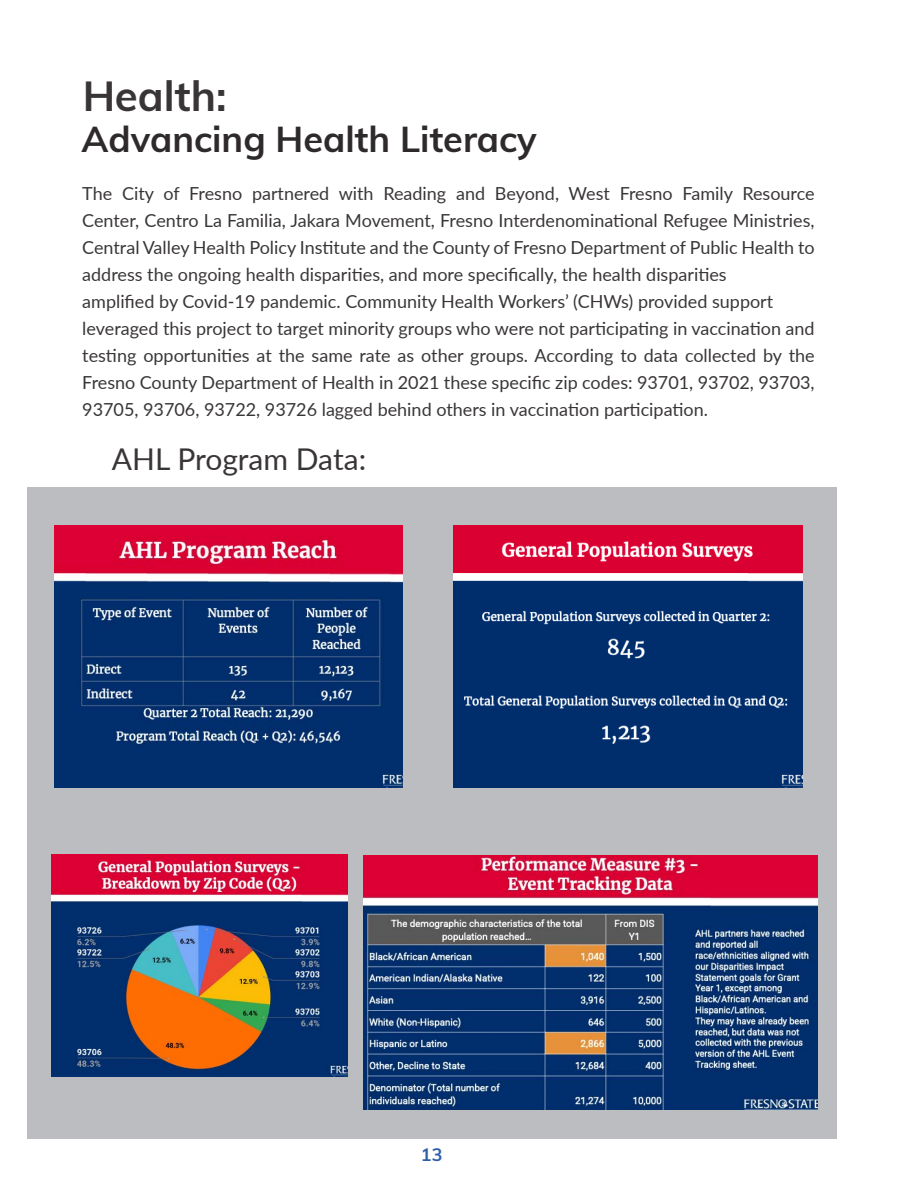
<style>
.page{position:relative;width:918px;height:1188px;background:#fff}
.page>*{position:absolute;margin:0;border:0;box-sizing:border-box;transform-origin:0 0}
.t1{font:700 42px "Muli";color:#231f20}
.t2{font:700 36px "Muli";color:#231f20}
.t3{font:30px "Lato";letter-spacing:-.005em;color:#231f20}
.t4{font:18px/27px "Lato";color:#231f20}
.t5{font:700 18px "Muli";color:#2e5dab}
</style>
<div class="page">
<div style="left:27px;top:488px;width:810px;height:651px;background:#bcbdc0"></div>
<img style="left:55px;top:526px;width:348px;height:262px">
<img style="left:454px;top:526px;width:348px;height:262px">
<img style="left:51px;top:854px;width:296px;height:223px">
<img style="left:363px;top:855px;width:455px;height:255px">
<h1 class="t1" style="left:82px;top:66px;width:146px">Health:</h1>
<h2 class="t2" style="left:82px;top:113px;width:457px">Advancing Health Literacy</h2>
<p class="t4" style="left:82px;top:179px;width:734px">The City of Fresno partnered with Reading and Beyond, West Fresno Family Resource Center, Centro La Familia, Jakara Movement, Fresno Interdenominational Refugee Ministries, Central Valley Health Policy Institute and the County of Fresno Department of Public Health to address the ongoing health disparities, and more specifically, the health disparities<br>amplified by Covid-19 pandemic. Community Health Workers’ (CHWs) provided support leveraged this project to target minority groups who were not participating in vaccination and testing opportunities at the same rate as other groups. According to data collected by the Fresno County Department of Health in 2021 these specific zip codes: 93701, 93702, 93703, 93705, 93706, 93722, 93726 lagged behind others in vaccination participation.</p>
<h3 class="t3" style="left:112px;top:437px;width:256px">AHL Program Data:</h3>
<p class="t5" style="left:421px;top:1141px;width:23px">13</p>
</div>
